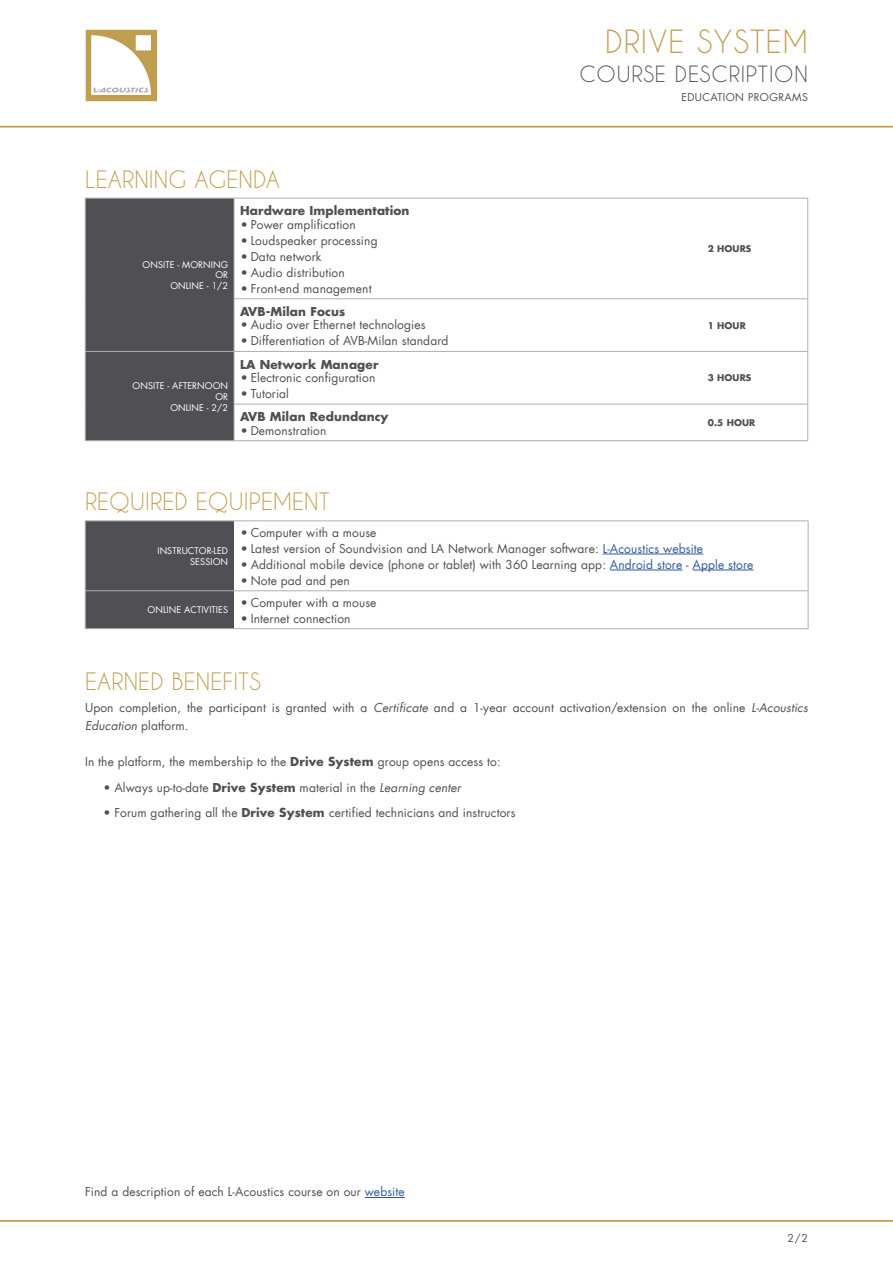
<style>
.page{position:relative;width:893px;height:1263px;background:#fff}
.page>*{position:absolute;margin:0;border:0;box-sizing:border-box;transform-origin:0 0}
.t1{font:30px "Caviar Dreams";letter-spacing:.04em;color:#c09e50}
.t2{font:22.5px "Caviar Dreams";letter-spacing:.01em;color:#c09e50}
.t3{font:21px "Caviar Dreams";letter-spacing:.04em;color:#504f53}
.t4{font:12px/18px "Futura LT";letter-spacing:.01em;color:#504f53}
.t5{font:700 12px "Futura LT";letter-spacing:.01em;color:#504f53}
.t6{font:10.5px "Futura LT";letter-spacing:.04em;color:#504f53}
.t7{font:9px/10.8px "Futura LT";letter-spacing:.01em;color:#fff;text-align:right}
.t8{font:700 9px "Futura Std";letter-spacing:.01em;color:#504f53}
.s1{font-weight:700}
.s2{color:#30589b}
.s3{font-style:italic}
</style>
<div class="page">
<hr style="left:0;top:126px;width:893px;height:2px;background:#c09e50">
<hr style="left:0;top:1220px;width:893px;height:2px;background:#c09e50">
<svg style="left:86px;top:30px;width:71px;height:71px"></svg>
<div style="left:86px;top:199px;width:148px;height:241px;background:#504f53"></div>
<svg style="left:235px;top:299px;width:572px;height:1px"></svg>
<svg style="left:235px;top:403px;width:572px;height:1px"></svg>
<hr style="left:702px;top:198px;width:106px;height:1px;background:#aeafb2">
<hr style="left:807px;top:198px;width:1px;height:101px;background:#aeafb2">
<hr style="left:702px;top:298px;width:106px;height:1px;background:#aeafb2">
<hr style="left:807px;top:299px;width:1px;height:52px;background:#aeafb2">
<hr style="left:234px;top:298px;width:468px;height:1px;background:#aeafb2">
<hr style="left:85px;top:198px;width:149px;height:1px;background:#aeafb2">
<hr style="left:85px;top:198px;width:1px;height:101px;background:#aeafb2">
<hr style="left:85px;top:299px;width:1px;height:52px;background:#aeafb2">
<hr style="left:234px;top:299px;width:1px;height:52px;background:#aeafb2">
<hr style="left:85px;top:351px;width:149px;height:1px;background:#aeafb2">
<hr style="left:85px;top:352px;width:1px;height:52px;background:#aeafb2">
<hr style="left:85px;top:404px;width:1px;height:36px;background:#aeafb2">
<hr style="left:234px;top:404px;width:1px;height:36px;background:#aeafb2">
<hr style="left:85px;top:440px;width:149px;height:1px;background:#aeafb2">
<hr style="left:234px;top:198px;width:468px;height:1px;background:#aeafb2">
<hr style="left:234px;top:198px;width:1px;height:101px;background:#aeafb2">
<hr style="left:234px;top:351px;width:468px;height:1px;background:#aeafb2">
<hr style="left:234px;top:352px;width:1px;height:52px;background:#aeafb2">
<hr style="left:234px;top:404px;width:468px;height:1px;background:#aeafb2">
<hr style="left:234px;top:440px;width:468px;height:1px;background:#aeafb2">
<hr style="left:702px;top:351px;width:106px;height:1px;background:#aeafb2">
<hr style="left:807px;top:352px;width:1px;height:52px;background:#aeafb2">
<hr style="left:702px;top:404px;width:106px;height:1px;background:#aeafb2">
<hr style="left:807px;top:404px;width:1px;height:36px;background:#aeafb2">
<hr style="left:702px;top:440px;width:106px;height:1px;background:#aeafb2">
<div style="left:86px;top:522px;width:148px;height:106px;background:#504f53"></div>
<svg style="left:234px;top:522px;width:574px;height:106px"></svg>
<hr style="left:85px;top:521px;width:149px;height:1px;background:#aeafb2">
<hr style="left:85px;top:521px;width:1px;height:70px;background:#aeafb2">
<hr style="left:85px;top:590px;width:149px;height:1px;background:#aeafb2">
<hr style="left:85px;top:591px;width:1px;height:37px;background:#aeafb2">
<hr style="left:234px;top:521px;width:574px;height:1px;background:#aeafb2">
<hr style="left:808px;top:521px;width:1px;height:70px;background:#aeafb2">
<hr style="left:234px;top:590px;width:574px;height:1px;background:#aeafb2">
<hr style="left:808px;top:591px;width:1px;height:37px;background:#aeafb2">
<hr style="left:234px;top:628px;width:574px;height:1px;background:#aeafb2">
<hr style="left:85px;top:628px;width:149px;height:1px;background:#aeafb2">
<hr style="left:603px;top:554px;width:100px;height:1px;background:#30589b">
<hr style="left:610px;top:570px;width:72px;height:1px;background:#30589b">
<hr style="left:693px;top:570px;width:60px;height:1px;background:#30589b">
<hr style="left:365px;top:1197px;width:40px;height:1px;background:#30589b">
<h2 class="t2" style="left:85px;top:166px;width:196px">LEARNING AGENDA</h2>
<p class="t7" style="left:143px;top:259px;width:87px">ONSITE - MORNING<br>OR<br>ONLINE - 1/2</p>
<p class="t7" style="left:133px;top:380px;width:97px">ONSITE - AFTERNOON<br>OR<br>ONLINE - 2/2</p>
<p class="t5" style="left:240px;top:203px;width:171px">Hardware Implementation</p>
<p class="t4" style="left:240px;top:215px;width:117px"><span class="s1">•</span> Power amplification</p>
<p class="t4" style="left:240px;top:231px;width:139px"><span class="s1">•</span> Loudspeaker processing</p>
<p class="t4" style="left:240px;top:247px;width:83px"><span class="s1">•</span> Data network</p>
<p class="t4" style="left:240px;top:263px;width:106px"><span class="s1">•</span> Audio distribution</p>
<p class="t4" style="left:240px;top:279px;width:133px"><span class="s1">•</span> Front-end management</p>
<p class="t5" style="left:240px;top:303px;width:107px">AVB-Milan Focus</p>
<p class="t4" style="left:240px;top:316px;width:187px"><span class="s1">•</span> Audio over Ethernet technologies</p>
<p class="t4" style="left:240px;top:332px;width:210px"><span class="s1">•</span> Differentiation of AVB-Milan standard</p>
<p class="t5" style="left:240px;top:356px;width:140px">LA Network Manager</p>
<p class="t4" style="left:240px;top:369px;width:137px"><span class="s1">•</span> Electronic configuration</p>
<p class="t4" style="left:240px;top:385px;width:50px"><span class="s1">•</span> Tutorial</p>
<p class="t5" style="left:240px;top:409px;width:150px">AVB Milan Redundancy</p>
<p class="t4" style="left:240px;top:421px;width:88px"><span class="s1">•</span> Demonstration</p>
<h1 class="t1" style="left:605px;top:24px;width:204px">DRIVE SYSTEM</h1>
<h3 class="t3" style="left:579px;top:61px;width:230px">COURSE DESCRIPTION</h3>
<p class="t6" style="left:681px;top:91px;width:128px">EDUCATION PROGRAMS</p>
<p class="t8" style="left:708px;top:243px;width:45px">2 HOURS</p>
<p class="t8" style="left:708px;top:319px;width:40px">1 HOUR</p>
<p class="t8" style="left:708px;top:372px;width:45px">3 HOURS</p>
<p class="t8" style="left:708px;top:417px;width:49px">0.5 HOUR</p>
<h2 class="t2" style="left:85px;top:488px;width:246px">REQUIRED EQUIPEMENT</h2>
<p class="t7" style="left:157px;top:545px;width:72px">INSTRUCTOR-LED<br>SESSION</p>
<p class="t4" style="left:240px;top:523px;width:138px"><span class="s1">•</span> Computer with a mouse</p>
<p class="t4" style="left:240px;top:539px;width:465px"><span class="s1">•</span> Latest version of Soundvision and LA Network Manager software: <span class="s2">L-Acoustics website</span></p>
<p class="t4" style="left:240px;top:555px;width:515px"><span class="s1">•</span> Additional mobile device (phone or tablet) with 360 Learning app: <span class="s2">Android store</span> - <span class="s2">Apple store</span></p>
<p class="t4" style="left:240px;top:571px;width:111px"><span class="s1">•</span> Note pad and pen</p>
<p class="t7" style="left:148px;top:605px;width:82px">ONLINE ACTIVITIES</p>
<p class="t4" style="left:240px;top:593px;width:138px"><span class="s1">•</span> Computer with a mouse</p>
<p class="t4" style="left:240px;top:609px;width:112px"><span class="s1">•</span> Internet connection</p>
<h2 class="t2" style="left:85px;top:668px;width:177px">EARNED BENEFITS</h2>
<p class="t4" style="left:85px;top:699px;width:724px">Upon completion, the participant is granted with a <span class="s3">Certificate</span> and a 1-year account activation/extension on the online <span class="s3">L-Acoustics<br>Education</span> platform.</p>
<p class="t4" style="left:85px;top:753px;width:417px">In the platform, the membership to the <span class="s1">Drive System</span> group opens access to:</p>
<p class="t4" style="left:103px;top:778px;width:359px">• Always up-to-date <span class="s1">Drive System</span> material in the <span class="s3">Learning center</span></p>
<p class="t4" style="left:103px;top:804px;width:414px">• Forum gathering all the <span class="s1">Drive System</span> certified technicians and instructors</p>
<p class="t4" style="left:85px;top:1183px;width:321px">Find a description of each L-Acoustics course on our <span class="s2">website</span></p>
<p class="t6" style="left:787px;top:1231px;width:22px">2/2</p>
</div>
